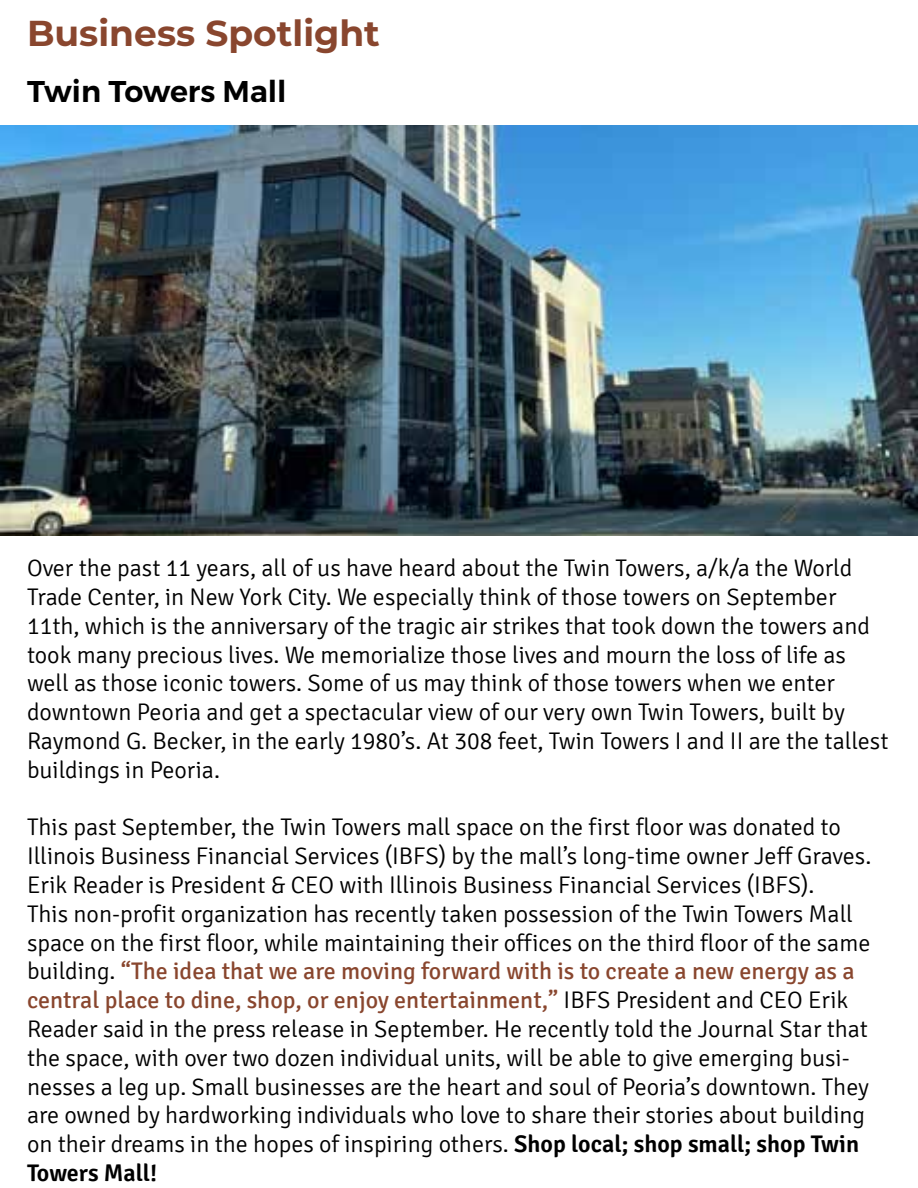
<style>
.page{position:relative;width:918px;height:1188px;background:#fff}
.page>*{position:absolute;margin:0;border:0;box-sizing:border-box;transform-origin:0 0}
.t1{font:700 36px "Montserrat";color:#89462e}
.t2{font:600 30px "Montserrat";color:#000}
.t3{font:300 24px/28.8px "Signika";color:#000}
.s1{font-weight:400;color:#89462e}
.s2{font-weight:600}
</style>
<div class="page">
<img style="left:0;top:125px;width:918px;height:411px">
<h1 class="t1" style="left:27px;top:7px;width:354px">Business Spotlight</h1>
<p class="t2" style="left:27px;top:73px;width:261px">Twin Towers Mall</p>
<p class="t3" style="left:27px;top:554px;width:863px">Over the past 11 years, all of us have heard about the Twin Towers, a/k/a the World Trade Center, in New York City. We especially think of those towers on September 11th, which is the anniversary of the tragic air strikes that took down the towers and took many precious lives. We memorialize those lives and mourn the loss of life as well as those iconic towers. Some of us may think of those towers when we enter downtown Peoria and get a spectacular view of our very own Twin Towers, built by Raymond G. Becker, in the early 1980’s. At 308 feet, Twin Towers I and II are the tallest buildings in Peoria.</p>
<p class="t3" style="left:27px;top:813px;width:846px">This past September, the Twin Towers mall space on the first floor was donated to Illinois Business Financial Services (IBFS) by the mall’s long-time owner Jeff Graves.<br>Erik Reader is President &amp; CEO with Illinois Business Financial Services (IBFS).<br>This non-profit organization has recently taken possession of the Twin Towers Mall space on the first floor, while maintaining their offices on the third floor of the same building. <span class="s1">“The idea that we are moving forward with is to create a new energy as a central place to dine, shop, or enjoy entertainment,”</span> IBFS President and CEO Erik Reader said in the press release in September. He recently told the Journal Star that the space, with over two dozen individual units, will be able to give emerging busi&shy;nesses a leg up. Small businesses are the heart and soul of Peoria’s downtown. They are owned by hardworking individuals who love to share their stories about building on their dreams in the hopes of inspiring others. <span class="s2">Shop local; shop small; shop Twin Towers Mall!</span></p>
</div>
